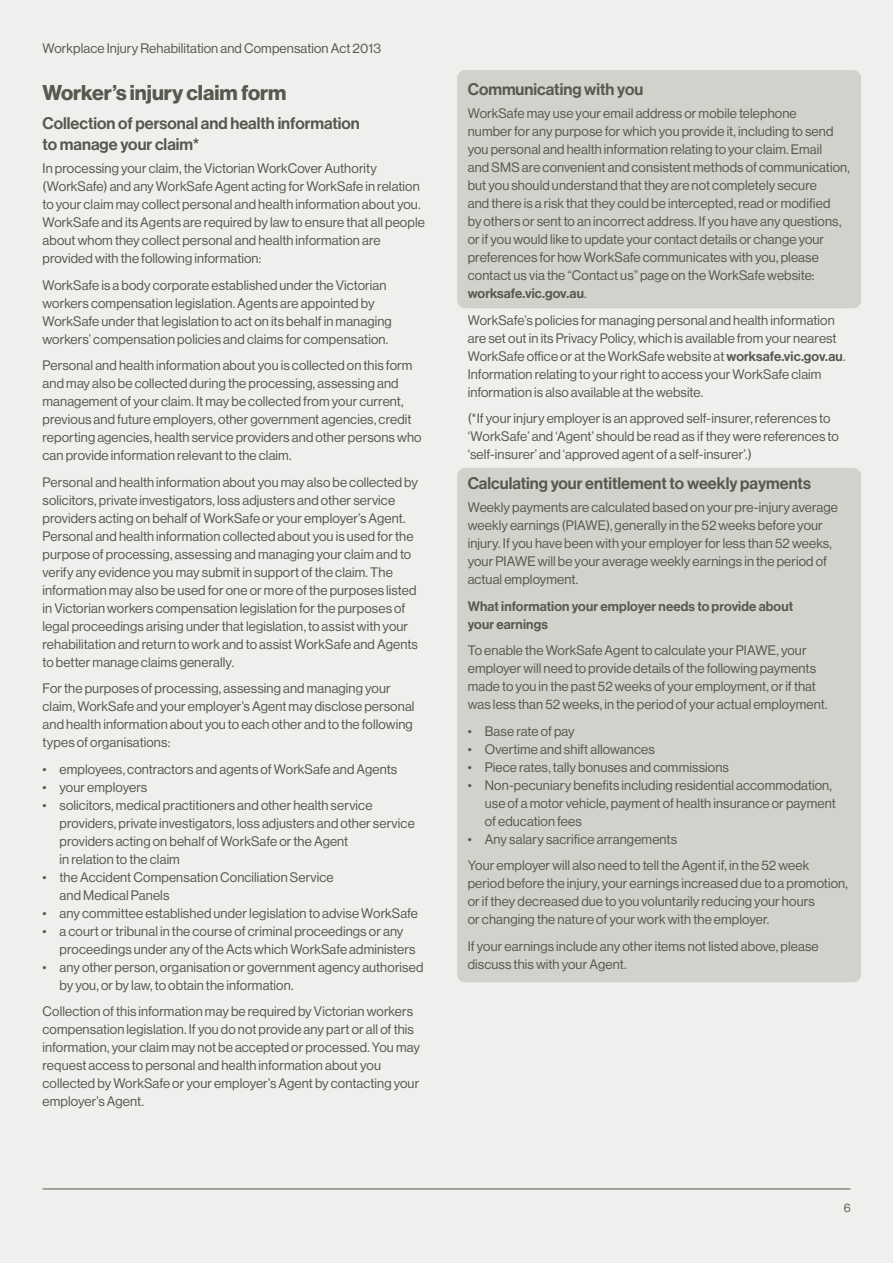
<style>
.page{position:relative;width:893px;height:1263px;background:#efefed}
.page>*{position:absolute;margin:0;border:0;box-sizing:border-box;transform-origin:0 0}
.t1{font:21px "N Haas Grotesk DS Std 75 Bd";color:#58584f}
.t2{font:16.5px/21px "N Haas Grotesk DS Std 65 Md";color:#58584f}
.t3{font:13.5px/18px "N Haas Grotesk DS Std 55 Rg";letter-spacing:.01em;color:#58584f}
.t4{font:13.5px/18px "N Haas Grotesk DS Std 65 Md";letter-spacing:.01em;color:#58584f}
.t5{font:12px "N Haas Grotesk DS Std 55 Rg";color:#58584f}
.s1{font-family:"N Haas Grotesk DS Std 55 Rg"}
.s2{font-family:"N Haas Grotesk DS Std 65 Md"}
</style>
<div class="page">
<hr style="left:43px;top:1188px;width:807px;height:1px;background:#58584f">
<div style="left:457px;top:468px;width:404px;height:514px;background:#d2d2cc;border-radius:8px"></div>
<div style="left:457px;top:70px;width:404px;height:238px;background:#d2d2cc;border-radius:8px"></div>
<p class="t3" style="left:43px;top:39px;width:340px">Workplace Injury Rehabilitation and Compensation Act 2013</p>
<h1 class="t1" style="left:43px;top:80px;width:245px">Worker’s injury claim form</h1>
<p class="t2" style="left:43px;top:113px;width:319px">Collection of personal and health information to manage your claim*</p>
<p class="t3" style="left:43px;top:160px;width:384px">In processing your claim, the Victorian WorkCover Authority (WorkSafe) and any WorkSafe Agent acting for WorkSafe in relation to your claim may collect personal and health information about you.<br>WorkSafe and its Agents are required by law to ensure that all people about whom they collect personal and health information are provided with the following information:</p>
<p class="t3" style="left:43px;top:276px;width:351px">WorkSafe is a body corporate established under the Victorian workers compensation legislation. Agents are appointed by WorkSafe under that legislation to act on its behalf in managing workers’ compensation policies and claims for compensation.</p>
<p class="t3" style="left:43px;top:357px;width:381px">Personal and health information about you is collected on this form and may also be collected during the processing, assessing and management of your claim. It may be collected from your current, previous and future employers, other government agencies, credit reporting agencies, health service providers and other persons who can provide information relevant to the claim.</p>
<p class="t3" style="left:43px;top:473px;width:377px">Personal and health information about you may also be collected by solicitors, private investigators, loss adjusters and other service providers acting on behalf of WorkSafe or your employer’s Agent.<br>Personal and health information collected about you is used for the purpose of processing, assessing and managing your claim and to verify any evidence you may submit in support of the claim. The information may also be used for one or more of the purposes listed in Victorian workers compensation legislation for the purposes of legal proceedings arising under that legislation, to assist with your rehabilitation and return to work and to assist WorkSafe and Agents to better manage claims generally.</p>
<p class="t3" style="left:43px;top:680px;width:374px">For the purposes of processing, assessing and managing your claim, WorkSafe and your employer’s Agent may disclose personal and health information about you to each other and to the following types of organisations:</p>
<p class="t3" style="left:43px;top:760px;width:356px">• employees, contractors and agents of WorkSafe and Agents</p>
<p class="t3" style="left:43px;top:778px;width:106px">• your employers</p>
<p class="t3" style="left:60px;top:796px;width:357px;text-indent:-17px">• solicitors, medical practitioners and other health service providers, private investigators, loss adjusters and other service providers acting on behalf of WorkSafe or the Agent<br>in relation to the claim</p>
<p class="t3" style="left:60px;top:868px;width:276px;text-indent:-17px">• the Accident Compensation Conciliation Service and Medical Panels</p>
<p class="t3" style="left:43px;top:904px;width:377px">• any committee established under legislation to advise WorkSafe</p>
<p class="t3" style="left:60px;top:922px;width:357px;text-indent:-17px">• a court or tribunal in the course of criminal proceedings or any proceedings under any of the Acts which WorkSafe administers</p>
<p class="t3" style="left:60px;top:958px;width:365px;text-indent:-17px">• any other person, organisation or government agency authorised by you, or by law, to obtain the information.</p>
<p class="t3" style="left:43px;top:1003px;width:379px">Collection of this information may be required by Victorian workers compensation legislation. If you do not provide any part or all of this information, your claim may not be accepted or processed. You may request access to personal and health information about you collected by WorkSafe or your employer’s Agent by contacting your employer’s Agent.</p>
<p class="t2" style="left:468px;top:79px;width:177px">Communicating with you</p>
<p class="t3" style="left:468px;top:105px;width:384px">WorkSafe may use your email address or mobile telephone<br>number for any purpose for which you provide it, including to send you personal and health information relating to your claim. Email<br>and SMS are convenient and consistent methods of communication, but you should understand that they are not completely secure<br>and there is a risk that they could be intercepted, read or modified<br>by others or sent to an incorrect address. If you have any questions, or if you would like to update your contact details or change your preferences for how WorkSafe communicates with you, please contact us via the “Contact us” page on the WorkSafe website:</p>
<p class="t4" style="left:468px;top:285px;width:120px">worksafe.vic.gov.au<span class="s1">.</span></p>
<p class="t3" style="left:468px;top:311px;width:379px">WorkSafe’s policies for managing personal and health information are set out in its Privacy Policy, which is available from your nearest WorkSafe office or at the WorkSafe website at <span class="s2">worksafe.vic.gov.au</span>.<br>Information relating to your right to access your WorkSafe claim information is also available at the website.</p>
<p class="t3" style="left:468px;top:410px;width:373px">(*If your injury employer is an approved self-insurer, references to ‘WorkSafe’ and ‘Agent’ should be read as if they were references to ‘self-insurer’ and ‘approved agent of a self-insurer’.)</p>
<p class="t2" style="left:468px;top:473px;width:345px">Calculating your entitlement to weekly payments</p>
<p class="t3" style="left:468px;top:498px;width:372px">Weekly payments are calculated based on your pre-injury average weekly earnings (PIAWE), generally in the 52 weeks before your injury. If you have been with your employer for less than 52 weeks, your PIAWE will be your average weekly earnings in the period of actual employment.</p>
<p class="t4" style="left:468px;top:597px;width:327px">What information your employer needs to provide about your earnings</p>
<p class="t3" style="left:468px;top:641px;width:361px">To enable the WorkSafe Agent to calculate your PIAWE, your employer will need to provide details of the following payments made to you in the past 52 weeks of your employment, or if that was less than 52 weeks, in the period of your actual employment.</p>
<p class="t3" style="left:468px;top:722px;width:108px">• Base rate of pay</p>
<p class="t3" style="left:468px;top:740px;width:189px">• Overtime and shift allowances</p>
<p class="t3" style="left:468px;top:758px;width:263px">• Piece rates, tally bonuses and commissions</p>
<p class="t3" style="left:485px;top:776px;width:353px;text-indent:-17px">• Non-pecuniary benefits including residential accommodation, use of a motor vehicle, payment of health insurance or payment of education fees</p>
<p class="t3" style="left:468px;top:826px;width:343px;line-height:26.5px">• Any salary sacrifice arrangements<br>Your employer will also need to tell the Agent if, in the 52 week</p>
<p class="t3" style="left:468px;top:874px;width:382px">period before the injury, your earnings increased due to a promotion, or if they decreased due to you voluntarily reducing your hours<br>or changing the nature of your work with the employer.</p>
<p class="t3" style="left:468px;top:937px;width:352px">If your earnings include any other items not listed above, please discuss this with your Agent.</p>
<p class="t5" style="left:844px;top:1201px;width:8px">6</p>
</div>
